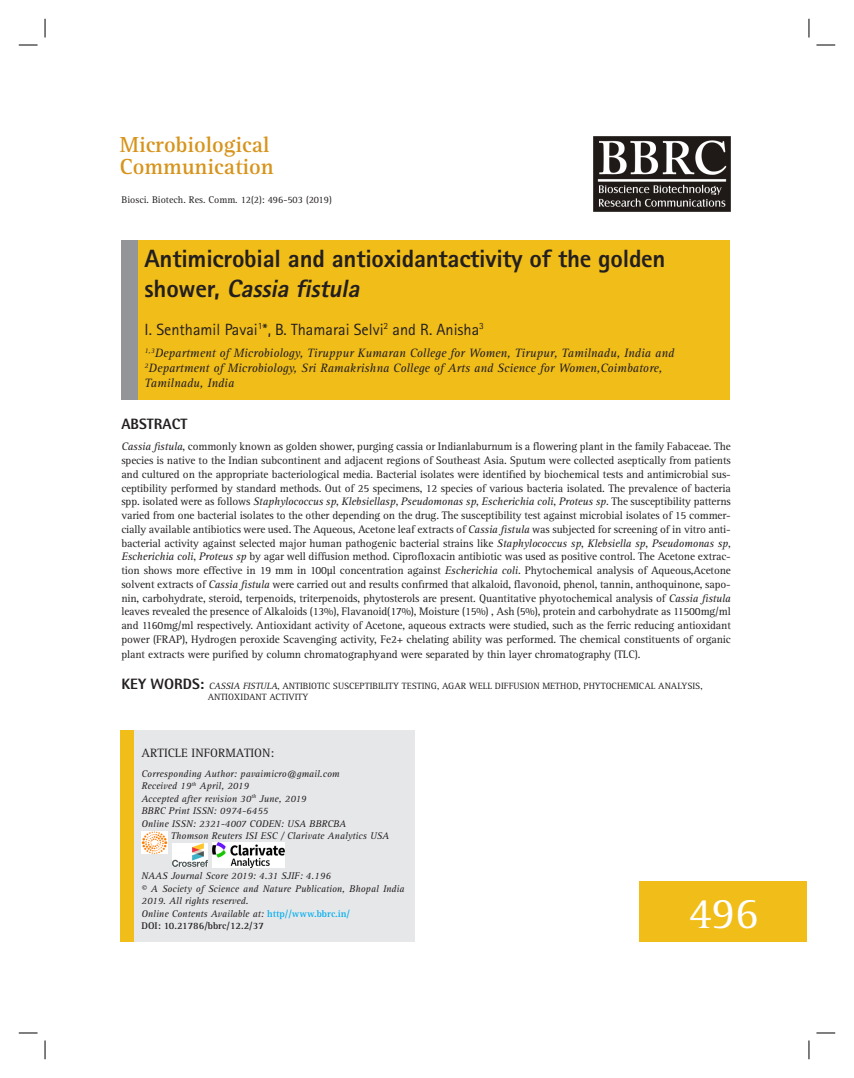
<style>
.page{position:relative;width:854px;height:1078px;background:#fff}
.page>*{position:absolute;margin:0;border:0;box-sizing:border-box;transform-origin:0 0}
.t1{font:45px "Rotis Serif Std";color:#fff}
.t2{font:800 25px/30px "Rotis Sans Serif Std";letter-spacing:-.01em;color:#231f20}
.t3{font:700 22.5px/22.5px "Rotis Serif Std";color:#d7941c}
.t4{font:16.25px "Rotis Sans Serif Std";color:#231f20}
.t5{font:800 15px "Rotis Semi Sans Std";color:#231f20}
.t6{font:italic 12.5px/15px "Rotis Serif Std";color:#231f20}
.t7{font:12.5px "Rotis Serif Std";color:#231f20}
.t8{font:11.25px/13.8px "Rotis Serif Std";letter-spacing:-.01em;color:#231f20;text-align:justify}
.t9{font:italic 10px/12.5px "Rotis Serif Std";color:#231f20}
.t10{font:10px "Rotis Serif Std";color:#231f20}
.t11{font:9.38px/11.9px "Rotis Serif Std";color:#231f20}
.s1{font-style:italic}
.s2{font-family:"Rotis Semi Sans Std";font-weight:800;font-size:15px}
.s3{font-weight:700;font-style:normal;color:#00aeef}
.s4{font-weight:700;font-style:normal}
</style>
<div class="page">
<div style="left:130px;top:240px;width:600px;height:159px;background:#f1bd19"></div>
<div style="left:121px;top:240px;width:17px;height:159px;background:#939598"></div>
<div style="left:639px;top:882px;width:168px;height:60px;background:#f1bd19"></div>
<img style="left:593px;top:137px;width:137px;height:75px">
<div style="left:134px;top:730px;width:280px;height:212px;background:#e6e7e9"></div>
<img style="left:141px;top:831px;width:26px;height:23px">
<div style="left:120px;top:730px;width:14px;height:212px;background:#f1bd19"></div>
<img style="left:172px;top:844px;width:35px;height:22px">
<img style="left:212px;top:843px;width:72px;height:24px">
<svg style="left:19px;top:44px;width:19px;height:2px"></svg>
<svg style="left:816px;top:44px;width:19px;height:2px"></svg>
<svg style="left:19px;top:1032px;width:19px;height:2px"></svg>
<svg style="left:816px;top:1032px;width:19px;height:2px"></svg>
<svg style="left:44px;top:19px;width:2px;height:19px"></svg>
<svg style="left:44px;top:1040px;width:2px;height:19px"></svg>
<svg style="left:808px;top:19px;width:1px;height:19px"></svg>
<svg style="left:808px;top:1040px;width:1px;height:19px"></svg>
<h3 class="t3" style="left:120px;top:135px;width:155px">Microbiological<br>Communication</h3>
<p class="t10" style="left:122px;top:196px;width:212px">Biosci. Biotech. Res. Comm. 12(2): 496-503 (2019)</p>
<h2 class="t2" style="left:145px;top:247px;width:522px">Antimicrobial and antioxidantactivity of the golden s h o w e r, <span class="s1">Cassia fistula</span></h2>
<h3 class="t4" style="left:145px;top:324px;width:341px">I. Senthamil Pavai<sup>1</sup>*, B. Thamarai Selvi<sup>2</sup> and R. Anisha<sup>3</sup></h3>
<p class="t6" style="left:145px;top:347px;width:531px"><sup>1,3</sup>Department of Microbiology, Tiruppur Kumaran College for Women, Tirupur, Tamilnadu, India and<br><sup>2</sup>Department of Microbiology, Sri Ramakrishna College of Arts and Science for Women,Coimbatore,<br>Tamilnadu, India</p>
<h3 class="t5" style="left:121px;top:419px;width:67px">ABSTRACT</h3>
<p class="t8" style="left:121px;top:441px;width:611px"><span class="s1">Cassia fistula</span>, commonly known as golden shower, purging cassia or Indianlaburnum is a flowering plant in the family Fabaceae. The species is native to the Indian subcontinent and adjacent regions of Southeast Asia. Sputum were collected aseptically from patients and cultured on the appropriate bacteriological media. Bacterial isolates were identified by biochemical tests and antimicrobial sus&shy;ceptibility performed by standard methods. Out of 25 specimens, 12 species of various bacteria isolated. The prevalence of bacteria spp. isolated were as follows <span class="s1">Staphylococcus sp</span>, <span class="s1">Klebsiellasp</span>, <span class="s1">Pseudomonas sp</span>, <span class="s1">Escherichia coli</span>, <span class="s1">Proteus sp</span>. The susceptibility patterns varied from one bacterial isolates to the other depending on the drug. The susceptibility test against microbial isolates of 15 commer&shy;cially available antibiotics were used. The Aqueous, Acetone leaf extracts of <span class="s1">Cassia fistula</span> was subjected for screening of in vitro anti&shy;bacterial activity against selected major human pathogenic bacterial strains like <span class="s1">Staphylococcus sp</span>, <span class="s1">Klebsiella sp</span>, <span class="s1">Pseudomonas sp</span>, <span class="s1">Escherichia coli</span>, <span class="s1">Proteus sp</span> by agar well diffusion method. Ciprofloxacin antibiotic was used as positive control. The Acetone extrac&shy;tion shows more effective in 19 mm in 100μl concentration against <span class="s1">Escherichia coli</span>. Phytochemical analysis of Aqueous,Acetone solvent extracts of <span class="s1">Cassia fistula</span> were carried out and results confirmed that alkaloid, flavonoid, phenol, tannin, anthoquinone, sapo&shy;nin, carbohydrate, steroid, terpenoids, triterpenoids, phytosterols are present. Quantitative phyotochemical analysis of <span class="s1">Cassia fistula </span>leaves revealed the presence of Alkaloids (13%), Flavanoid(17%), Moisture (15%) , Ash (5%), protein and carbohydrate as 11500mg/ml and 1160mg/ml respectively. Antioxidant activity of Acetone, aqueous extracts were studied, such as the ferric reducing antioxidant power (FRAP), Hydrogen peroxide Scavenging activity, Fe2+ chelating ability was performed. The chemical constituents of organic</p>
<p class="t8" style="left:121px;top:648px;width:520px">plant extracts were purified by column chromatographyand were separated by thin layer chromatography (TLC).</p>
<p class="t11" style="left:208px;top:680px;width:496px;text-indent:-86px"><span class="s2">KEY WORDS:</span> <span class="s1">CASSIA FISTULA</span>, ANTIBIOTIC SUSCEPTIBILITY TESTING, AGAR WELL DIFFUSION METHOD, PHYTOCHEMICAL ANALYSIS,<br>ANTIOXIDANT ACTIVITY</p>
<p class="t7" style="left:141px;top:748px;width:134px">ARTICLE INFORMATION:</p>
<p class="t9" style="left:141px;top:768px;width:199px">Corresponding Author: pavaimicro@gmail.com</p>
<p class="t9" style="left:141px;top:780px;width:109px">Received 19<sup>th</sup> April, 2019</p>
<p class="t9" style="left:141px;top:793px;width:166px">Accepted after revision 30<sup>th</sup> June, 2019</p>
<p class="t9" style="left:141px;top:805px;width:128px">BBRC Print ISSN: 0974-6455</p>
<p class="t9" style="left:141px;top:818px;width:206px">Online ISSN: 2321-4007 CODEN: USA BBRCBA</p>
<p class="t9" style="left:171px;top:830px;width:220px">Thomson Reuters ISI ESC / Clarivate Analytics USA</p>
<p class="t9" style="left:141px;top:870px;width:264px">NAAS Journal Score 2019: 4.31 SJIF: 4.196<br>© A Society of Science and Nature Publication, Bhopal India 2019. All rights reserved.<br>Online Contents Available at: <span class="s3">http//www.bbrc.in/<br></span><span class="s4">DOI: 10.21786/bbrc/12.2/37</span></p>
<h1 class="t1" style="left:688px;top:895px;width:72px">496</h1>
</div>
